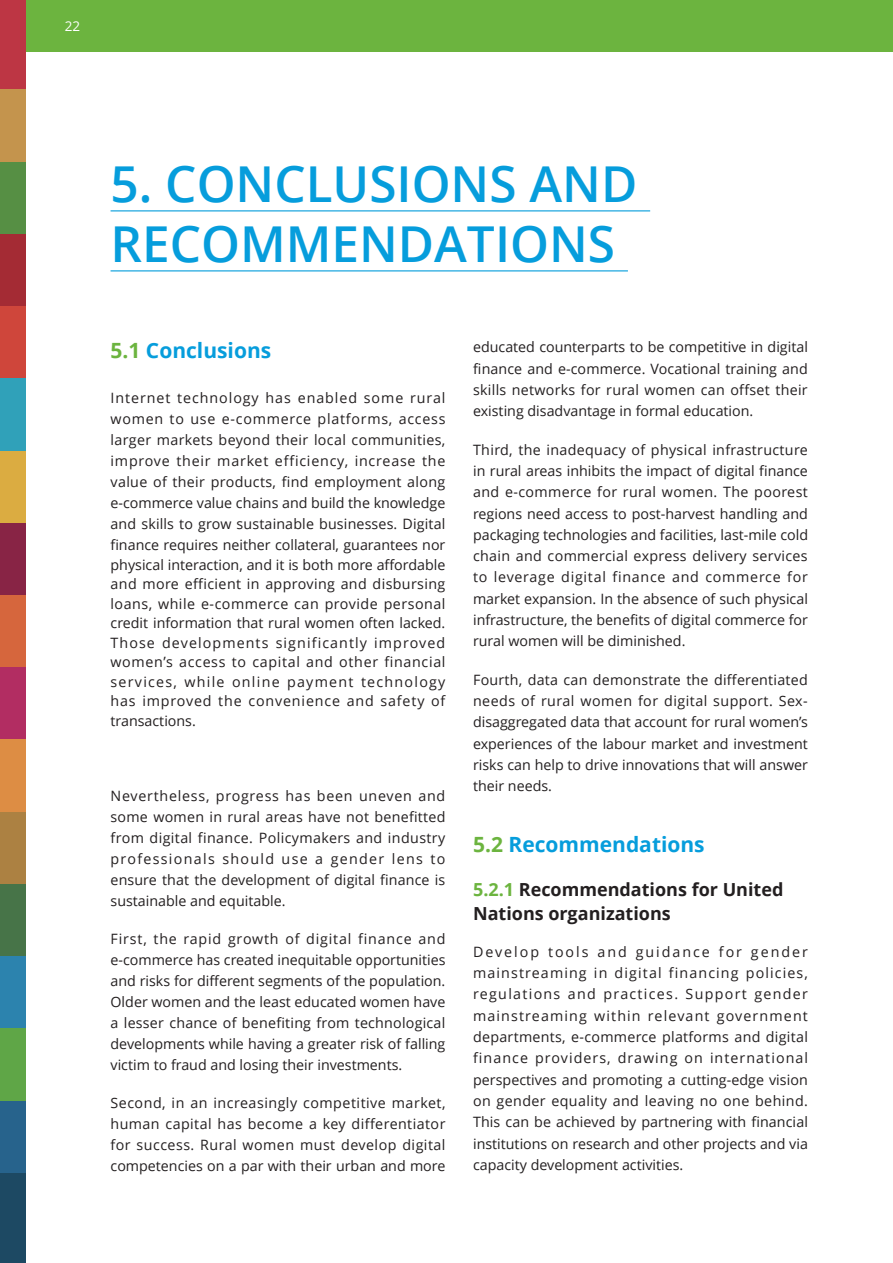
<style>
.page{position:relative;width:893px;height:1263px;background:#fff}
.page>*{position:absolute;margin:0;border:0;box-sizing:border-box;transform-origin:0 0}
.大标题{font:600 49.5px/60px "Open Sans";color:#069ddc}
._1_1{font:700 21px "Open Sans";color:#069ddc}
._1_1_1{font:700 18px/23.2px "Open Sans";color:#231f20}
.t1{font:14.25px/21.3px "Open Sans";color:#231f20;text-align:justify}
.t2{font:13.5px "Open Sans";color:#fff}
.s1{color:#6cb43f}
.s2{color:#201f1e}
</style>
<div class="page">
<div style="left:0;top:0;width:893px;height:51px;background:#6cb43f"></div>
<div style="left:0;top:0;width:26px;height:90px;background:#bd3644"></div>
<div style="left:0;top:90px;width:26px;height:72px;background:#c4944d"></div>
<div style="left:0;top:162px;width:26px;height:72px;background:#568f44"></div>
<div style="left:0;top:234px;width:26px;height:72px;background:#a42b34"></div>
<div style="left:0;top:306px;width:26px;height:73px;background:#cf463b"></div>
<div style="left:0;top:379px;width:26px;height:72px;background:#30a1b9"></div>
<div style="left:0;top:451px;width:26px;height:72px;background:#dbac41"></div>
<div style="left:0;top:523px;width:26px;height:72px;background:#882445"></div>
<div style="left:0;top:595px;width:26px;height:73px;background:#d6663d"></div>
<div style="left:0;top:668px;width:26px;height:72px;background:#b22d62"></div>
<div style="left:0;top:740px;width:26px;height:72px;background:#dd8d44"></div>
<div style="left:0;top:812px;width:26px;height:72px;background:#ac8142"></div>
<div style="left:0;top:884px;width:26px;height:72px;background:#477448"></div>
<div style="left:0;top:956px;width:26px;height:73px;background:#2c83ae"></div>
<div style="left:0;top:1029px;width:26px;height:72px;background:#5fa647"></div>
<div style="left:0;top:1101px;width:26px;height:72px;background:#27638c"></div>
<div style="left:0;top:1173px;width:26px;height:90px;background:#1d4963"></div>
<hr style="left:111px;top:210px;width:539px;height:1px;background:#069ddc">
<hr style="left:111px;top:270px;width:517px;height:1px;background:#069ddc">
<p class="t2" style="left:65px;top:16px;width:17px">22</p>
<p class="大标题" style="left:111px;top:153px;width:528px">5. CONCLUSIONS AND<br>RECOMMENDATIONS</p>
<p class="_1_1" style="left:111px;top:336px;width:162px"><span class="s1">5.1</span> Conclusions</p>
<p class="t1" style="left:111px;top:387px;width:336px">Internet technology has enabled some rural women to use e-commerce platforms, access larger markets beyond their local communities, improve their market efficiency, increase the value of their products, find employment along e-commerce value chains and build the knowledge and skills to grow sustainable businesses. Digital finance requires neither collateral, guarantees nor</p>
<p class="t1" style="left:111px;top:555px;width:336px;line-height:19.5px">physical interaction, and it is both more affordable and more efficient in approving and disbursing loans, while e-commerce can provide personal credit information that rural women often lacked.<br>Those developments significantly improved women’s access to capital and other financial services, while online payment technology has improved the convenience and safety of transactions.</p>
<p class="t1" style="left:111px;top:784px;width:336px">Nevertheless, progress has been uneven and some women in rural areas have not benefitted from digital finance. Policymakers and industry professionals should use a gender lens to ensure that the development of digital finance is sustainable and equitable.</p>
<p class="t1" style="left:111px;top:927px;width:336px">First, the rapid growth of digital finance and e-commerce has created inequitable opportunities and risks for different segments of the population.<br>Older women and the least educated women have a lesser chance of benefiting from technological developments while having a greater risk of falling victim to fraud and losing their investments.</p>
<p class="t1" style="left:111px;top:1091px;width:336px">Second, in an increasingly competitive market, human capital has become a key differentiator for success. Rural women must develop digital competencies on a par with their urban and more</p>
<p class="t1" style="left:473px;top:336px;width:336px">educated counterparts to be competitive in digital finance and e-commerce. Vocational training and skills networks for rural women can offset their existing disadvantage in formal education.</p>
<p class="t1" style="left:473px;top:438px;width:336px">Third, the inadequacy of physical infrastructure in rural areas inhibits the impact of digital finance and e-commerce for rural women. The poorest regions need access to post-harvest handling and packaging technologies and facilities, last-mile cold chain and commercial express delivery services to leverage digital finance and commerce for market expansion. In the absence of such physical infrastructure, the benefits of digital commerce for rural women will be diminished.</p>
<p class="t1" style="left:473px;top:668px;width:336px">Fourth, data can demonstrate the differentiated needs of rural women for digital support. Sex&shy;disaggregated data that account for rural women’s experiences of the labour market and investment risks can help to drive innovations that will answer their needs.</p>
<p class="_1_1" style="left:473px;top:830px;width:233px"><span class="s1">5.2</span> Recommendations</p>
<p class="_1_1_1" style="left:473px;top:878px;width:312px"><span class="s1">5.2.1</span> Recommendations for United<br>Nations organizations</p>
<p class="t1" style="left:473px;top:940px;width:336px">Develop tools and guidance for gender mainstreaming in digital financing policies, regulations and practices. Support gender mainstreaming within relevant government departments, e-commerce platforms and digital finance providers, drawing on international perspectives and promoting a cutting-edge vision on gender equality and leaving no one behind.<br>This can be achieved by partnering <span class="s2">with financial institutions</span> on research and other projects and via capacity development activities.</p>
</div>
